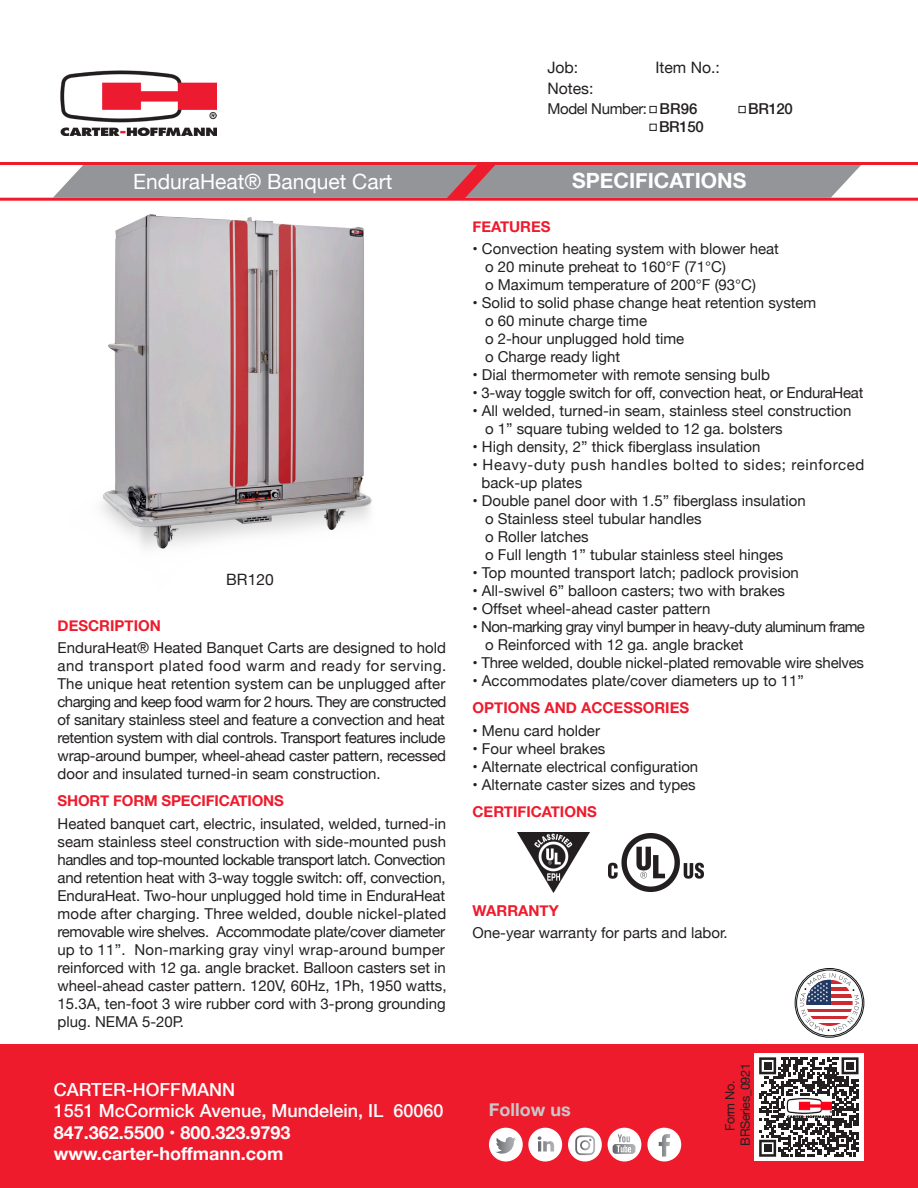
<style>
.page{position:relative;width:918px;height:1188px;background:#fff}
.page>*{position:absolute;margin:0;border:0;box-sizing:border-box;transform-origin:0 0}
.t1{font:21px "Helvetica Neue";color:#fff}
.t2{font:700 21px "Helvetica Neue";color:#fff}
.t3{font:500 18px/21.6px "Helvetica Neue";color:#fff}
.t4{font:700 18px/21.6px "Helvetica Neue";color:#fff}
.t5{font:700 18px "Helvetica Neue";color:#c7c8ca}
.t6{font:15.75px "Helvetica Neue";color:#231f20}
.t7{font:15.6px "Helvetica Neue";color:#231f20}
.t8{font:15px/18px "Helvetica Neue";color:#231f20}
.t9{font:700 15px "Helvetica Neue";color:#ee1b2d}
.t10{font:15px/18px "Helvetica Neue";letter-spacing:-.04em;color:#231f20}
.t11{font:15px/18px "Helvetica Neue";letter-spacing:.04em;color:#231f20}
.t12{font:15px "Helvetica Neue";letter-spacing:-.02em;color:#231f20}
.t13{font:15px "Helvetica Neue";letter-spacing:-.025em;color:#231f20}
.t14{font:500 15px "Helvetica Neue";letter-spacing:-.025em;color:#231f20}
.t15{font:12.75px/15.3px "Helvetica Neue";letter-spacing:-.035em;color:#231f20;text-align:center}
.s1{font-weight:500}
</style>
<div class="page">
<svg style="left:795px;top:968px;width:69px;height:69px"></svg>
<div style="left:796px;top:970px;width:67px;height:66px;border:1px solid #0f1313;border-radius:50%"></div>
<svg style="left:800px;top:973px;width:59px;height:59px"></svg>
<div style="left:0;top:1044px;width:918px;height:144px;background:#ee1b2d"></div>
<div style="left:528px;top:1128px;width:34px;height:33px;background:#fff;border-radius:50%"></div>
<svg style="left:538px;top:1136px;width:16px;height:16px"></svg>
<div style="left:568px;top:1128px;width:34px;height:33px;background:#fff;border-radius:50%"></div>
<svg style="left:575px;top:1135px;width:20px;height:20px"></svg>
<div style="left:608px;top:1128px;width:33px;height:33px;background:#fff;border-radius:50%"></div>
<svg style="left:613px;top:1134px;width:22px;height:20px"></svg>
<div style="left:489px;top:1128px;width:34px;height:33px;background:#fff;border-radius:50%"></div>
<svg style="left:496px;top:1137px;width:20px;height:17px"></svg>
<div style="left:647px;top:1128px;width:34px;height:33px;background:#fff;border-radius:50%"></div>
<svg style="left:659px;top:1134px;width:11px;height:23px"></svg>
<img style="left:101px;top:214px;width:271px;height:335px">
<svg style="left:53px;top:165px;width:810px;height:33px;background:#9a9699"></svg>
<hr style="left:0;top:162px;width:918px;height:3px;background:#ee1b2d">
<hr style="left:0;top:198px;width:918px;height:3px;background:#ee1b2d">
<img style="left:60px;top:70px;width:156px;height:66px">
<div style="left:754px;top:1053px;width:109px;height:108px;background:#fff"></div>
<svg style="left:759px;top:1057px;width:100px;height:100px"></svg>
<div style="left:764px;top:1062px;width:7px;height:7px;background:#231f20"></div>
<div style="left:846px;top:1062px;width:8px;height:7px;background:#231f20"></div>
<div style="left:764px;top:1145px;width:7px;height:7px;background:#231f20"></div>
<img style="left:786px;top:1097px;width:46px;height:20px">
<div style="left:650px;top:106px;width:6px;height:7px;border:1px solid #231f20"></div>
<div style="left:650px;top:124px;width:6px;height:7px;border:1px solid #231f20"></div>
<div style="left:739px;top:106px;width:6px;height:7px;border:1px solid #231f20"></div>
<img style="left:518px;top:833px;width:72px;height:59px">
<img style="left:609px;top:834px;width:95px;height:57px">
<p class="t6" style="left:547px;top:56px;width:32px">Job:</p>
<p class="t6" style="left:655px;top:56px;width:66px">Item No.:</p>
<p class="t6" style="left:547px;top:77px;width:48px">Notes:</p>
<p class="t13" style="left:547px;top:98px;width:151px">Model Number: <span class="s1">BR96</span></p>
<p class="t14" style="left:748px;top:97px;width:46px">BR120</p>
<p class="t14" style="left:659px;top:115px;width:46px">BR150</p>
<h1 class="t1" style="left:133px;top:166px;width:261px">EnduraHeat® Banquet Cart</h1>
<h1 class="t2" style="left:572px;top:164px;width:176px">SPECIFICATIONS</h1>
<p class="t7" style="left:226px;top:569px;width:49px">BR120</p>
<p class="t9" style="left:58px;top:614px;width:105px">DESCRIPTION</p>
<p class="t8" style="left:58px;top:640px;width:390px;text-align:justify">EnduraHeat® Heated Banquet Carts are designed to hold and transport plated food warm and ready for serving.<br>The unique heat retention system can be unplugged after charging and keep food warm for 2 hours. They are constructed of sanitary stainless steel and feature a convection and heat retention system with dial controls. Transport features include wrap-around bumper, wheel-ahead caster pattern, recessed door and insulated turned-in seam construction.</p>
<p class="t9" style="left:58px;top:789px;width:228px">SHORT FORM SPECIFICATIONS</p>
<p class="t8" style="left:58px;top:815px;width:390px;text-align:justify">Heated banquet cart, electric, insulated, welded, turned-in seam stainless steel construction with side-mounted push handles and top-mounted lockable transport latch. Convection and retention heat with 3-way toggle switch: off, convection, EnduraHeat. Two-hour unplugged hold time in EnduraHeat mode after charging. Three welded, double nickel-plated removable wire shelves. Accommodate plate/cover diameter up to 11”. Non-marking gray vinyl wrap-around bumper reinforced with 12 ga. angle bracket. Balloon casters set in wheel-ahead caster pattern. 120V, 60Hz, 1Ph, 1950 watts, 15.3A, ten-foot 3 wire rubber cord with 3-prong grounding plug. NEMA 5-20P.</p>
<p class="t3" style="left:54px;top:1078px;width:391px">CARTER-HOFFMANN<br>1551 McCormick Avenue, Mundelein, IL 60060</p>
<p class="t4" style="left:54px;top:1122px;width:238px">847.362.5500 • 800.323.9793 www.carter-hoffmann.com</p>
<p class="t9" style="left:472px;top:215px;width:80px">FEATURES</p>
<p class="t8" style="left:485px;top:241px;width:295px;text-indent:-13px">• Convection heating system with blower heat o 20 minute preheat to 160°F (71°C)<br>o Maximum temperature of 200°F (93°C)</p>
<p class="t8" style="left:485px;top:295px;width:333px;text-indent:-13px">• Solid to solid phase change heat retention system o 60 minute charge time<br>o 2-hour unplugged hold time<br>o Charge ready light</p>
<p class="t8" style="left:472px;top:367px;width:299px">• Dial thermometer with remote sensing bulb</p>
<p class="t12" style="left:472px;top:382px;width:392px">• 3-way toggle switch for off, convection heat, or EnduraHeat</p>
<p class="t8" style="left:485px;top:403px;width:368px;text-indent:-13px">• All welded, turned-in seam, stainless steel construction o 1” square tubing welded to 12 ga. bolsters</p>
<p class="t8" style="left:472px;top:439px;width:289px">• High density, 2” thick fiberglass insulation</p>
<p class="t11" style="left:482px;top:457px;width:384px;text-indent:-9px">• Heavy-duty push handles bolted to sides; reinforced back-up plates</p>
<p class="t8" style="left:485px;top:493px;width:322px;text-indent:-13px">• Double panel door with 1.5” fiberglass insulation o Stainless steel tubular handles<br>o Roller latches<br>o Full length 1” tubular stainless steel hinges</p>
<p class="t8" style="left:472px;top:565px;width:328px">• Top mounted transport latch; padlock provision</p>
<p class="t8" style="left:472px;top:583px;width:314px">• All-swivel 6” balloon casters; two with brakes</p>
<p class="t8" style="left:472px;top:601px;width:240px">• Offset wheel-ahead caster pattern</p>
<p class="t10" style="left:485px;top:619px;width:382px;text-indent:-13px">• Non-marking gray vinyl bumper in heavy-duty aluminum frame o Reinforced with 12 ga. angle bracket</p>
<p class="t8" style="left:472px;top:655px;width:393px">• Three welded, double nickel-plated removable wire shelves</p>
<p class="t8" style="left:472px;top:673px;width:333px">• Accommodates plate/cover diameters up to 11”</p>
<p class="t9" style="left:472px;top:696px;width:218px">OPTIONS AND ACCESSORIES</p>
<p class="t8" style="left:472px;top:722px;width:129px">• Menu card holder</p>
<p class="t8" style="left:472px;top:740px;width:134px">• Four wheel brakes</p>
<p class="t8" style="left:472px;top:758px;width:227px">• Alternate electrical configuration</p>
<p class="t8" style="left:472px;top:776px;width:225px">• Alternate caster sizes and types</p>
<p class="t9" style="left:472px;top:800px;width:126px">CERTIFICATIONS</p>
<p class="t9" style="left:472px;top:899px;width:88px">WARRANTY</p>
<p class="t8" style="left:472px;top:925px;width:257px">One-year warranty for parts and labor.</p>
<p class="t5" style="left:489px;top:1095px;width:83px">Follow us</p>
<p class="t15" style="left:723px;top:1146px;width:84px;rotate:-90deg">Form No.<br>BRSeries_0921</p>
</div>
